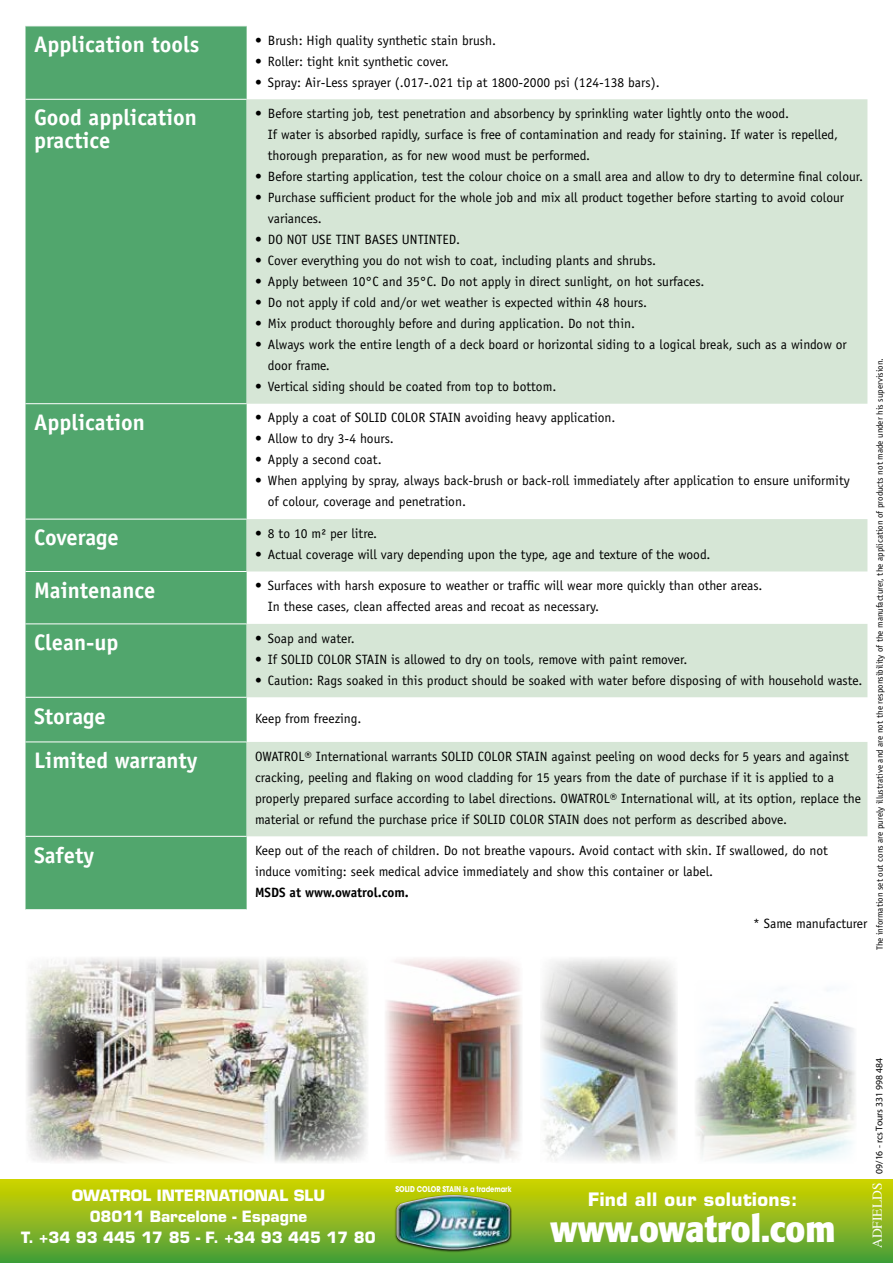
<style>
.page{position:relative;width:893px;height:1263px;background:#fff}
.page>*{position:absolute;margin:0;border:0;box-sizing:border-box;transform-origin:0 0}
.t1{font:700 36.6px "Formata";color:#fff;scale:.9 1}
.t2{font:700 22.5px/22.5px "Officina Sans";color:#fff}
.t3{font:700 18px "Eurostile";letter-spacing:.025em;color:#fff}
.t4{font:700 15.15px/20.9px "Eurostile";color:#fff;text-align:center}
.t5{font:13.5px/21px "Officina Sans";color:#000}
.t6{font:700 13.5px "Officina Sans";color:#000}
.t7{font:13.5px "Times";color:#fff}
.t8{font:9.75px "Myriad Pro";color:#000}
.t9{font:9px "Officina Sans";color:#000}
.t10{font:700 7.95px "Avant Garde";letter-spacing:-.01em;color:#fff;scale:.82 1}
</style>
<div class="page">
<div style="left:0;top:1179px;width:893px;height:84px;background:linear-gradient(to bottom,#d5d400,#489e3d)"></div>
<div style="left:395px;top:1194px;width:117px;height:58px;background:#000;opacity:.9"></div>
<img style="left:397px;top:1195px;width:113px;height:54px">
<div style="left:26px;top:27px;width:221px;height:882px;background:#51a66d"></div>
<svg style="left:247px;top:99px;width:620px;height:737px;fill:#d6e6d6"></svg>
<hr style="left:26px;top:99px;width:221px;height:1px;background:#fff">
<hr style="left:26px;top:403px;width:221px;height:1px;background:#fff">
<hr style="left:26px;top:519px;width:221px;height:1px;background:#fff">
<hr style="left:26px;top:571px;width:221px;height:1px;background:#fff">
<hr style="left:26px;top:623px;width:221px;height:1px;background:#fff">
<hr style="left:26px;top:697px;width:221px;height:1px;background:#fff">
<hr style="left:26px;top:741px;width:221px;height:1px;background:#fff">
<hr style="left:26px;top:836px;width:221px;height:1px;background:#fff">
<img style="left:26px;top:957px;width:342px;height:206px">
<img style="left:385px;top:958px;width:137px;height:204px">
<img style="left:541px;top:959px;width:136px;height:204px">
<img style="left:695px;top:990px;width:160px;height:172px">
<h2 class="t2" style="left:34px;top:33px;width:167px">Application tools</h2>
<p class="t5" style="left:255px;top:29px;width:243px">• Brush: High quality synthetic stain brush.</p>
<p class="t5" style="left:255px;top:50px;width:195px">• Roller: tight knit synthetic cover.</p>
<p class="t5" style="left:255px;top:71px;width:406px">• Spray: Air-Less sprayer (.017-.021 tip at 1800-2000 psi (124-138 bars).</p>
<h2 class="t2" style="left:34px;top:106px;width:164px">Good application practice</h2>
<p class="t5" style="left:268px;top:103px;width:572px;text-indent:-13px">• Before starting job, test penetration and absorbency by sprinkling water lightly onto the wood.<br>If water is absorbed rapidly, surface is free of contamination and ready for staining. If water is repelled, thorough preparation, as for new wood must be performed.</p>
<p class="t5" style="left:255px;top:166px;width:609px">• Before starting application, test the colour choice on a small area and allow to dry to determine final colour.</p>
<p class="t5" style="left:268px;top:187px;width:578px;text-indent:-13px">• Purchase sufficient product for the whole job and mix all product together before starting to avoid colour variances.</p>
<p class="t5" style="left:255px;top:229px;width:207px">• DO NOT USE TINT BASES UNTINTED.</p>
<p class="t5" style="left:255px;top:250px;width:402px">• Cover everything you do not wish to coat, including plants and shrubs.</p>
<p class="t5" style="left:255px;top:271px;width:451px">• Apply between 10°C and 35°C. Do not apply in direct sunlight, on hot surfaces.</p>
<p class="t5" style="left:255px;top:292px;width:393px">• Do not apply if cold and/or wet weather is expected within 48 hours.</p>
<p class="t5" style="left:255px;top:313px;width:381px">• Mix product thoroughly before and during application. Do not thin.</p>
<p class="t5" style="left:268px;top:334px;width:580px;text-indent:-13px">• Always work the entire length of a deck board or horizontal siding to a logical break, such as a window or door frame.</p>
<p class="t5" style="left:255px;top:376px;width:303px">• Vertical siding should be coated from top to bottom.</p>
<h2 class="t2" style="left:34px;top:411px;width:112px">Application</h2>
<p class="t5" style="left:255px;top:407px;width:362px">• Apply a coat of SOLID COLOR STAIN avoiding heavy application.</p>
<p class="t5" style="left:255px;top:428px;width:140px">• Allow to dry 3-4 hours.</p>
<p class="t5" style="left:255px;top:449px;width:128px">• Apply a second coat.</p>
<p class="t5" style="left:268px;top:470px;width:583px;text-indent:-13px">• When applying by spray, always back-brush or back-roll immediately after application to ensure uniformity of colour, coverage and penetration.</p>
<h2 class="t2" style="left:34px;top:526px;width:86px">Coverage</h2>
<p class="t5" style="left:255px;top:523px;width:124px">• 8 to 10 m² per litre.</p>
<p class="t5" style="left:255px;top:544px;width:457px">• Actual coverage will vary depending upon the type, age and texture of the wood.</p>
<h2 class="t2" style="left:34px;top:578px;width:123px">Maintenance</h2>
<p class="t5" style="left:268px;top:575px;width:496px;text-indent:-13px">• Surfaces with harsh exposure to weather or traffic will wear more quickly than other areas.<br>In these cases, clean affected areas and recoat as necessary.</p>
<h2 class="t2" style="left:34px;top:631px;width:86px">Clean-up</h2>
<p class="t5" style="left:255px;top:627px;width:101px">• Soap and water.</p>
<p class="t5" style="left:255px;top:648px;width:434px">• If SOLID COLOR STAIN is allowed to dry on tools, remove with paint remover.</p>
<p class="t5" style="left:255px;top:669px;width:609px">• Caution: Rags soaked in this product should be soaked with water before disposing of with household waste.</p>
<h2 class="t2" style="left:34px;top:704px;width:73px">Storage</h2>
<p class="t5" style="left:255px;top:707px;width:108px">Keep from freezing.</p>
<h2 class="t2" style="left:34px;top:749px;width:165px">Limited warranty</h2>
<p class="t5" style="left:255px;top:745px;width:607px">OWATROL® International warrants SOLID COLOR STAIN against peeling on wood decks for 5 years and against cracking, peeling and flaking on wood cladding for 15 years from the date of purchase if it is applied to a properly prepared surface according to label directions. OWATROL® International will, at its option, replace the material or refund the purchase price if SOLID COLOR STAIN does not perform as described above.</p>
<h2 class="t2" style="left:34px;top:843px;width:62px">Safety</h2>
<p class="t5" style="left:255px;top:840px;width:574px">Keep out of the reach of children. Do not breathe vapours. Avoid contact with skin. If swallowed, do not induce vomiting: seek medical advice immediately and show this container or label.</p>
<p class="t6" style="left:255px;top:884px;width:155px">MSDS at www.owatrol.com.</p>
<p class="t5" style="left:753px;top:913px;width:116px">* Same manufacturer</p>
<p class="t9" style="left:874px;top:950px;width:594px;rotate:-90deg">The information set out cons are purely illustrative and are not the responsibility of the manufacturer, the application of products not made under his supervision.</p>
<p class="t8" style="left:874px;top:1174px;width:117px;rotate:-90deg">09/16 - rcs Tours 331 998 484</p>
<p class="t4" style="left:21px;top:1185px;width:356px">OWATROL INTERNATIONAL SLU<br>08011 Barcelone - Espagne<br>T. +34 93 445 17 85 - F. +34 93 445 17 80</p>
<p class="t7" style="left:865px;top:1248px;width:67px;rotate:-90deg">ADFIELDS</p>
<p class="t10" style="left:396px;top:1184px;width:143px">SOLID COLOR STAIN is a trademark</p>
<h3 class="t3" style="left:588px;top:1188px;width:211px">Find all our solutions:</h3>
<h1 class="t1" style="left:550px;top:1206px;width:319px">www.owatrol.com</h1>
</div>
